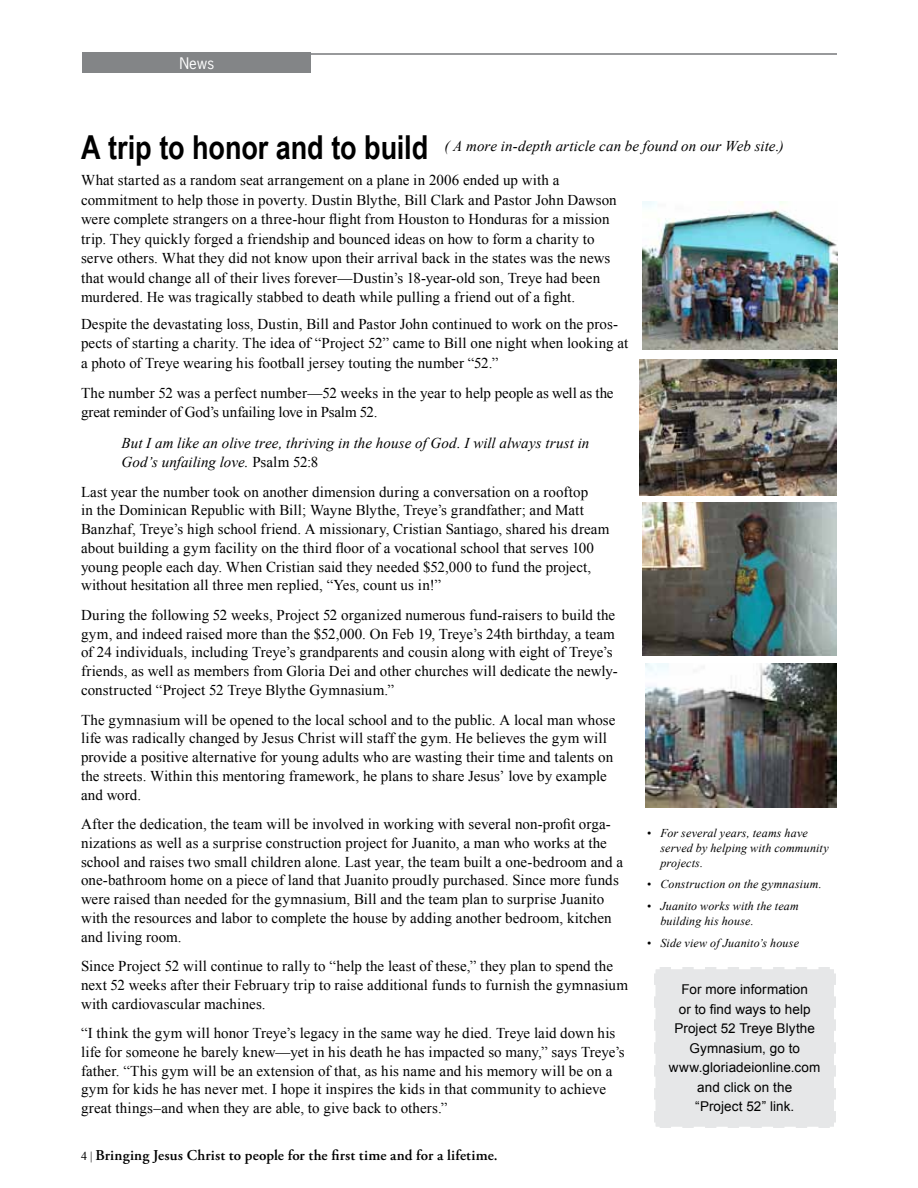
<style>
.page{position:relative;width:918px;height:1188px;background:#fff}
.page>*{position:absolute;margin:0;border:0;box-sizing:border-box;transform-origin:0 0}
.t1{font:700 33px "Arial Narrow";letter-spacing:-.005em;color:#000}
.t2{font:15px/18.8px "Times New Roman";letter-spacing:.005em;color:#000}
.t3{font:italic 15px/19.5px "Times New Roman";letter-spacing:.005em;color:#000}
.t4{font:600 15px "Adobe Garamond Pro";letter-spacing:.01em;color:#000}
.t5{font:15px "News Gothic Std";color:#fff}
.t6{font:13.5px/19.5px "Arial";letter-spacing:.005em;color:#000;text-align:center}
.t7{font:italic 12px/15px "Times New Roman";letter-spacing:.015em;color:#000}
.s1{font-style:normal}
.s2{font-family:"Times New Roman";font-weight:400;font-size:12px}
</style>
<div class="page">
<hr style="left:115px;top:53px;width:722px;height:2px;background:#77787b">
<div style="left:83px;top:52px;width:228px;height:22px;background:#838587"></div>
<img style="left:642px;top:201px;width:196px;height:149px">
<div style="left:654px;top:967px;width:182px;height:161px;background:#e6e7e8"></div>
<img style="left:639px;top:359px;width:198px;height:137px">
<img style="left:642px;top:503px;width:195px;height:152px">
<img style="left:645px;top:664px;width:192px;height:144px">
<p class="t5" style="left:179px;top:54px;width:36px">News</p>
<h1 class="t1" style="left:81px;top:122px;width:349px">A trip to honor and to build</h1>
<p class="t2" style="left:81px;top:170px;width:537px;line-height:19.5px">What started as a random seat arrangement on a plane in 2006 ended up with a commitment to help those in poverty. Dustin Blythe, Bill Clark and Pastor John Dawson were complete strangers on a three-hour flight from Houston to Honduras for a mission trip. They quickly forged a friendship and bounced ideas on how to form a charity to serve others. What they did not know upon their arrival back in the states was the news that would change all of their lives forever—Dustin’s 18-year-old son, Treye had been murdered. He was tragically stabbed to death while pulling a friend out of a fight.</p>
<p class="t2" style="left:81px;top:314px;width:549px;line-height:19.5px">Despite the devastating loss, Dustin, Bill and Pastor John continued to work on the pros&shy;pects of starting a charity. The idea of “Project 52” came to Bill one night when looking at a photo of Treye wearing his football jersey touting the number “52.”</p>
<p class="t2" style="left:81px;top:383px;width:534px;line-height:19.5px">The number 52 was a perfect number—52 weeks in the year to help people as well as the great reminder of God’s unfailing love in Psalm 52.</p>
<p class="t3" style="left:122px;top:433px;width:469px">But I am like an olive tree, thriving in the house of God. I will always trust in<br>God’s unfailing love. <span class="s1">Psalm 52:8</span></p>
<p class="t2" style="left:81px;top:482px;width:530px">Last year the number took on another dimension during a conversation on a rooftop<br>in the Dominican Republic with Bill; Wayne Blythe, Treye’s grandfather; and Matt Banzhaf, Treye’s high school friend. A missionary, Cristian Santiago, shared his dream about building a gym facility on the third floor of a vocational school that serves 100 young people each day. When Cristian said they needed $52,000 to fund the project, without hesitation all three men replied, “Yes, count us in!”</p>
<p class="t2" style="left:81px;top:605px;width:538px">During the following 52 weeks, Project 52 organized numerous fund-raisers to build the gym, and indeed raised more than the $52,000. On Feb 19, Treye’s 24th birthday, a team of 24 individuals, including Treye’s grandparents and cousin along with eight of Treye’s friends, as well as members from Gloria Dei and other churches will dedicate the newly&shy;constructed “Project 52 Treye Blythe Gymnasium.”</p>
<p class="t2" style="left:81px;top:710px;width:536px">The gymnasium will be opened to the local school and to the public. A local man whose life was radically changed by Jesus Christ will staff the gym. He believes the gym will provide a positive alternative for young adults who are wasting their time and talents on the streets. Within this mentoring framework, he plans to share Jesus’ love by example and word.</p>
<p class="t2" style="left:81px;top:814px;width:544px">After the dedication, the team will be involved in working with several non-profit orga&shy;nizations as well as a surprise construction project for Juanito, a man who works at the school and raises two small children alone. Last year, the team built a one-bedroom and a one-bathroom home on a piece of land that Juanito proudly purchased. Since more funds were raised than needed for the gymnasium, Bill and the team plan to surprise Juanito with the resources and labor to complete the house by adding another bedroom, kitchen and living room.</p>
<p class="t2" style="left:81px;top:956px;width:549px">Since Project 52 will continue to rally to “help the least of these,” they plan to spend the next 52 weeks after their February trip to raise additional funds to furnish the gymnasium with cardiovascular machines.</p>
<p class="t2" style="left:81px;top:1024px;width:545px">“I think the gym will honor Treye’s legacy in the same way he died. Treye laid down his life for someone he barely knew—yet in his death he has impacted so many,” says Treye’s father. “This gym will be an extension of that, as his name and his memory will be on a gym for kids he has never met. I hope it inspires the kids in that community to achieve great things–and when they are able, to give back to others.”</p>
<p class="t3" style="left:444px;top:136px;width:341px">( A more in-depth article can be found on our Web site.)</p>
<p class="t7" style="left:660px;top:825px;width:170px;text-indent:-14px">• For several years, teams have served by helping with community projects.</p>
<p class="t7" style="left:647px;top:876px;width:176px">• Construction on the gymnasium.</p>
<p class="t7" style="left:660px;top:898px;width:140px;text-indent:-14px">• Juanito works with the team building his house.</p>
<p class="t7" style="left:647px;top:935px;width:154px">• Side view of Juanito’s house</p>
<p class="t6" style="left:669px;top:980px;width:153px">For more information<br>or to find ways to help<br>Project 52 Treye Blythe<br>Gymnasium, go to www.gloriadeionline.com and click on the<br>“Project 52” link.</p>
<p class="t4" style="left:81px;top:1147px;width:418px"><span class="s2">4 |</span> Bringing Jesus Christ to people for the first time and for a lifetime.</p>
</div>
